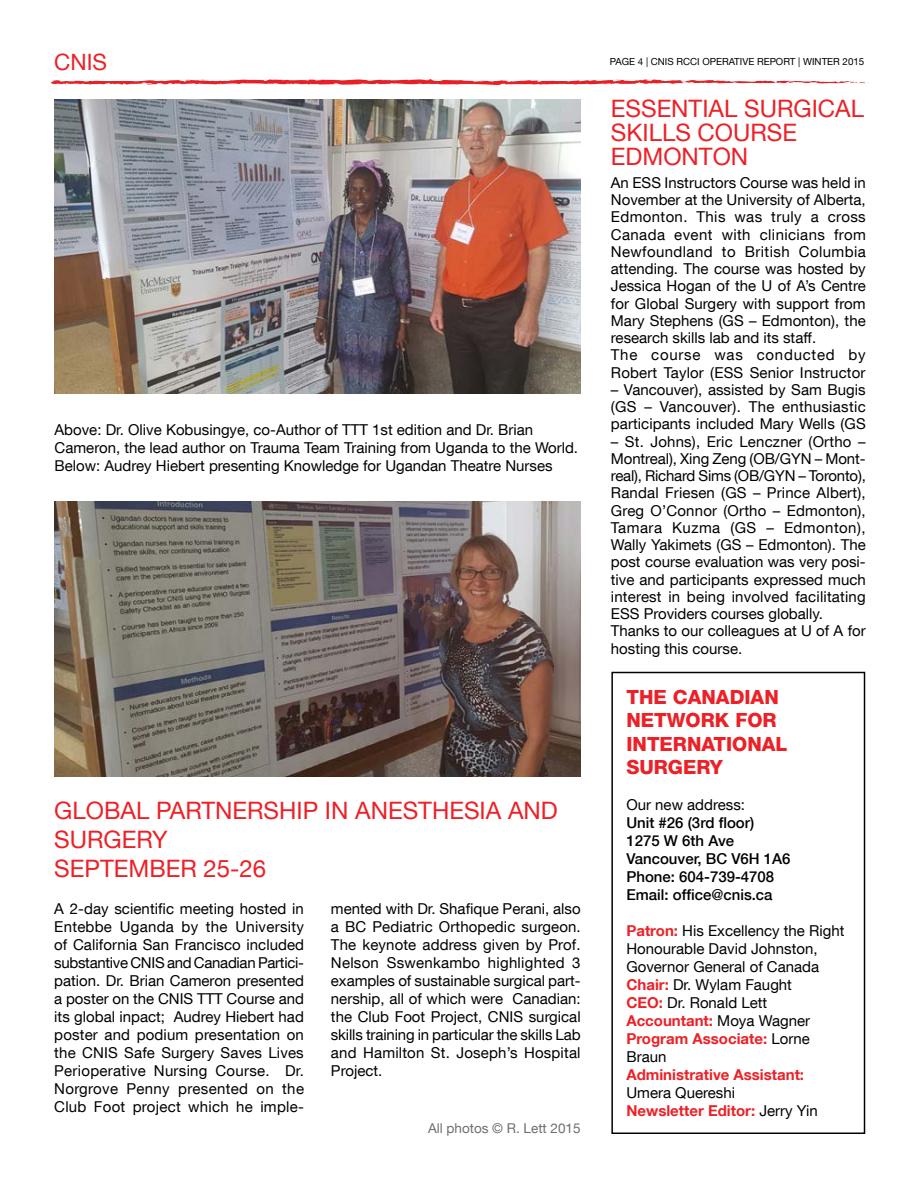
<style>
.page{position:relative;width:918px;height:1188px;background:#fff}
.page>*{position:absolute;margin:0;border:0;box-sizing:border-box;transform-origin:0 0}
.t1{font:24px/28.8px "Helvetica Neue LT Com";color:#ec2127}
.t2{font:22.5px "Helvetica Neue LT Com";color:#ec2127}
.t3{font:800 19.5px/23.4px "Helvetica Neue LT Com";color:#ec2127}
.t4{font:15px/18px "Helvetica Neue LT Com";color:#000}
.t5{font:500 15px/18px "Helvetica Neue LT Com";color:#000}
.t6{font:700 15px "Helvetica Neue LT Com";color:#ec2127}
.t7{font:13.5px "Helvetica Neue LT Com";color:#6d6e71}
.t8{font:9.75px "Helvetica Neue LT Com";color:#000}
.s1{font-weight:700;color:#ec2127}
</style>
<div class="page">
<img style="left:51px;top:79px;width:818px;height:6px">
<div style="left:611px;top:672px;width:254px;height:462px;border:1px solid #000"></div>
<img style="left:55px;top:502px;width:525px;height:274px">
<img style="left:55px;top:100px;width:525px;height:294px">
<h2 class="t2" style="left:54px;top:48px;width:54px">CNIS</h2>
<p class="t8" style="left:610px;top:56px;width:256px">PAGE 4 | CNIS RCCI OPERATIVE REPORT | WINTER 2015</p>
<p class="t4" style="left:55px;top:420px;width:525px">Above: Dr. Olive Kobusingye, co-Author of TTT 1st edition and Dr. Brian<br>Cameron, the lead author on Trauma Team Training from Uganda to the World.<br>Below: Audrey Hiebert presenting Knowledge for Ugandan Theatre Nurses</p>
<h1 class="t1" style="left:54px;top:796px;width:35px">Global</h1>
<h1 class="t1" style="left:156px;top:796px;width:16px">Partnershi</h1>
<h1 class="t1" style="left:303px;top:796px;width:84px">p in Anesthesia</h1>
<h1 class="t1" style="left:508px;top:796px;width:18px">and</h1>
<h1 class="t1" style="left:54px;top:825px;width:63px">Surgery<br>September</h1>
<h1 class="t1" style="left:204px;top:853px;width:64px">25-26</h1>
<p class="t4" style="left:54px;top:899px;width:251px;text-align:justify">A 2-day scientific meeting hosted in Entebbe Uganda by the University of California San Francisco included substantive CNIS and Canadian Partici&shy;pation. Dr. Brian Cameron presented a poster on the CNIS TTT Course and its global inpact; Audrey Hiebert had poster and podium presentation on the CNIS Safe Surgery Saves Lives Perioperative Nursing Course. Dr.<br>Norgrove Penny presented on the Club Foot project which he imple-</p>
<p class="t4" style="left:331px;top:899px;width:251px;text-align:justify">mented with Dr. Shafique Perani, also a BC Pediatric Orthopedic surgeon.<br>The keynote address given by Prof.<br>Nelson Sswenkambo highlighted 3 examples of sustainable surgical part&shy;nership, all of which were Canadian: the Club Foot Project, CNIS surgical skills training in particular the skills Lab and Hamilton St. Joseph’s Hospital Project.</p>
<p class="t7" style="left:428px;top:1120px;width:154px">All photos © R. Lett 2015</p>
<h1 class="t1" style="left:611px;top:94px;width:30px">Essential</h1>
<h1 class="t1" style="left:744px;top:94px;width:32px">Surgical</h1>
<h1 class="t1" style="left:611px;top:118px;width:44px">Skills</h1>
<h1 class="t1" style="left:698px;top:118px;width:35px">Course</h1>
<h1 class="t1" style="left:611px;top:142px;width:33px">Edmonton</h1>
<p class="t4" style="left:611px;top:174px;width:256px;line-height:17.2px">An ESS Instructors Course was held in November at the University of Alberta, Edmonton. This was truly a cross Canada event with clinicians from Newfoundland to British Columbia attending. The course was hosted by Jessica Hogan of the U of A’s Centre for Global Surgery with support from Mary Stephens (GS – Edmonton), the research skills lab and its staff.<br>The course was conducted by Robert Taylor (ESS Senior Instructor</p>
<p class="t4" style="left:611px;top:381px;width:256px;line-height:17.2px;text-align:justify">– Vancouver), assisted by Sam Bugis (GS – Vancouver). The enthusiastic participants included Mary Wells (GS</p>
<p class="t4" style="left:611px;top:432px;width:257px;line-height:17.2px">– St. Johns), Eric Lenczner (Ortho – Montreal), Xing Zeng (OB/GYN – Mont&shy;real), Richard Sims (OB/GYN – Toronto), Randal Friesen (GS – Prince Albert), Greg O’Connor (Ortho – Edmonton), Tamara Kuzma (GS – Edmonton), Wally Yakimets (GS – Edmonton). The post course evaluation was very posi&shy;tive and participants expressed much interest in being involved facilitating ESS Providers courses globally.<br>Thanks to our colleagues at U of A for hosting this course.</p>
<h3 class="t3" style="left:626px;top:685px;width:151px">THE CANADIAN<br>NET</h3>
<h3 class="t3" style="left:667px;top:708px;width:111px">WORK FOR</h3>
<h3 class="t3" style="left:626px;top:732px;width:13px">INTE</h3>
<h3 class="t3" style="left:673px;top:732px;width:54px">RNATION</h3>
<h3 class="t3" style="left:762px;top:732px;width:25px">AL</h3>
<h3 class="t3" style="left:626px;top:755px;width:98px">SURGERY</h3>
<p class="t4" style="left:626px;top:795px;width:120px">Our new address:</p>
<p class="t5" style="left:626px;top:813px;width:166px">Unit #26 (3rd floor)<br>1275 W 6th Ave<br>Vancouver, BC V6H 1A6<br>Phone: 604-739-4708<br>Email: office@cnis.ca</p>
<p class="t4" style="left:626px;top:921px;width:220px"><span class="s1">Patron:</span> His Excellency the Right<br>Honourable David Johnston,<br>Governor General of Canada<br><span class="s1">Chair:</span> Dr. Wylam Faught<br><span class="s1">CEO:</span> Dr. Ronald Lett<br><span class="s1">Accountant:</span> Moya Wagner<br><span class="s1">Program Associate:</span> Lorne<br>Braun</p>
<p class="t6" style="left:626px;top:1065px;width:179px">Administrative Assistant:</p>
<p class="t4" style="left:626px;top:1083px;width:193px">Umera Quereshi<br><span class="s1">Newsletter Editor:</span> Jerry Yin</p>
</div>
